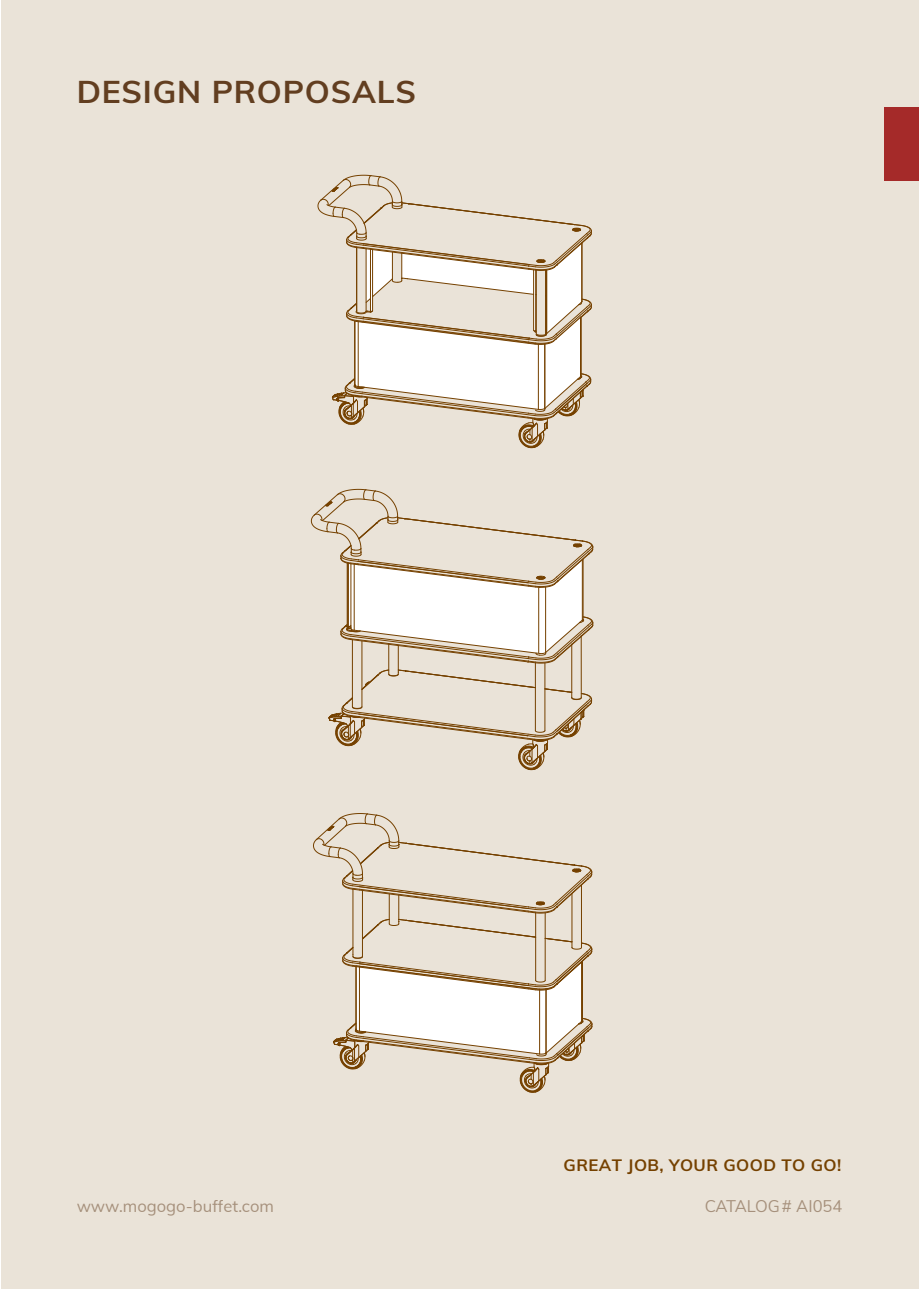
<style>
.page{position:relative;width:919px;height:1289px;background:#fff}
.page>*{position:absolute;margin:0;border:0;box-sizing:border-box;transform-origin:0 0}
.t1{font:700 31.5px "Muli";letter-spacing:.025em;color:#623e20}
.t2{font:16.5px "Muli";color:#623e20}
.t3{font:700 16.5px "Muli";letter-spacing:.025em;color:#754100}
</style>
<div class="page">
<div style="left:2px;top:0;width:916px;height:1288px;background:#eae3d8"></div>
<div style="left:884px;top:107px;width:34px;height:73px;background:#a52a29"></div>
<svg style="left:311px;top:489px;width:282px;height:281px"></svg>
<hr style="left:347px;top:563px;width:1px;height:64px;background:#754100">
<svg style="left:313px;top:813px;width:279px;height:279px"></svg>
<hr style="left:538px;top:587px;width:1px;height:66px;background:#754100">
<svg style="left:317px;top:175px;width:275px;height:273px"></svg>
<hr style="left:581px;top:316px;width:1px;height:60px;background:#754100">
<h1 class="t1" style="left:77px;top:68px;width:341px">DESIGN PROPOSALS</h1>
<p class="t3" style="left:563px;top:1152px;width:279px">GREAT JOB, YOUR GOOD TO GO!</p>
<p class="t2" style="left:77px;top:1194px;width:199px">www.mogogo-buffet.com</p>
<p class="t2" style="left:704px;top:1194px;width:139px">CATALOG# AI054</p>
</div>
